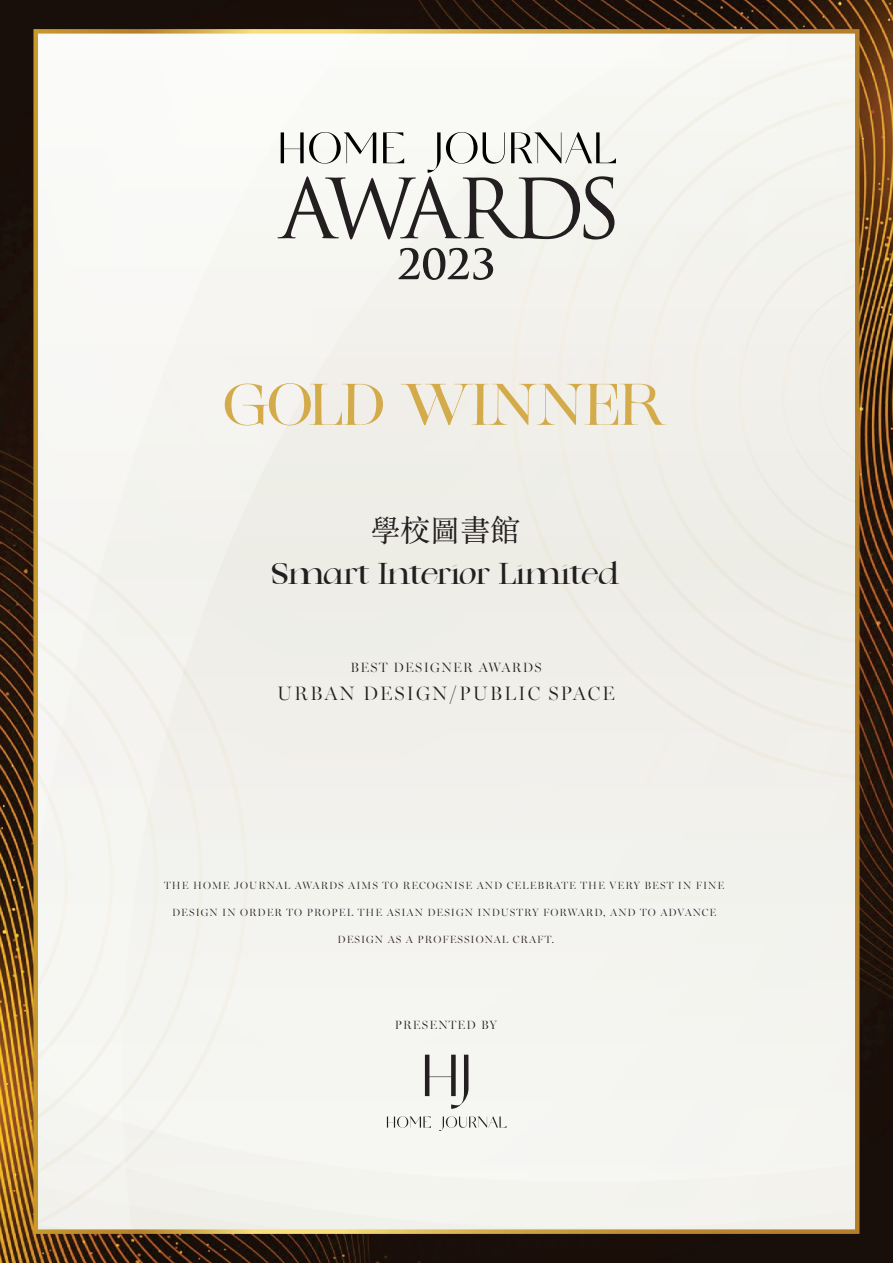
<style>
.page{position:relative;width:893px;height:1263px;background:#fff}
.page>*{position:absolute;margin:0;border:0;box-sizing:border-box;transform-origin:0 0}
.t1{font:700 58.65px "Culture";color:#d4ab4b}
.t2{font:700 30px "Culture";color:#231f20}
.t3{font:30px "ST Songti TC Regular";color:#231f20}
.t4{font:300 19.5px "Miller Banner";letter-spacing:.1em;color:#231f20}
.t5{font:300 13.5px "Miller Banner";letter-spacing:.1em;color:#231f20}
.t6{font:300 12px "Miller Banner";letter-spacing:.1em;color:#231f20}
.t7{font:300 10.5px "Miller Banner";letter-spacing:.1em;color:#231f20}
</style>
<div class="page">
<img style="left:0;top:0;width:893px;height:1263px">
<div style="left:36px;top:31px;width:821px;height:1201px;background:#f4f4ef"></div>
<svg style="left:512px;top:231px;width:342px;height:548px"></svg>
<svg style="left:38px;top:575px;width:198px;height:649px"></svg>
<svg style="left:425px;top:1055px;width:43px;height:54px"></svg>
<svg style="left:387px;top:1116px;width:44px;height:12px"></svg>
<svg style="left:439px;top:1116px;width:67px;height:15px"></svg>
<svg style="left:398px;top:248px;width:95px;height:32px"></svg>
<svg style="left:277px;top:132px;width:339px;height:107px"></svg>
<h1 class="t1" style="left:224px;top:368px;width:441px">GOLD WINNER</h1>
<h2 class="t3" style="left:370px;top:511px;width:151px">學校圖書館</h2>
<h2 class="t2" style="left:272px;top:555px;width:349px">Smart Interior Limited</h2>
<p class="t5" style="left:350px;top:659px;width:192px">BEST DESIGNER AWARDS</p>
<h3 class="t4" style="left:277px;top:681px;width:339px">URBAN DESIGN/PUBLIC SPACE</h3>
<p class="t7" style="left:164px;top:879px;width:561px">THE HOME JOURNAL AWARDS AIMS TO RECOGNISE AND CELEBRATE THE VERY BEST IN FINE</p>
<p class="t7" style="left:172px;top:906px;width:545px">DESIGN IN ORDER TO PROPEL THE ASIAN DESIGN INDUSTRY FORWARD, AND TO ADVANCE</p>
<p class="t7" style="left:338px;top:933px;width:218px">DESIGN AS A PROFESSIONAL CRAFT.</p>
<p class="t6" style="left:395px;top:1018px;width:104px">PRESENTED BY</p>
</div>
